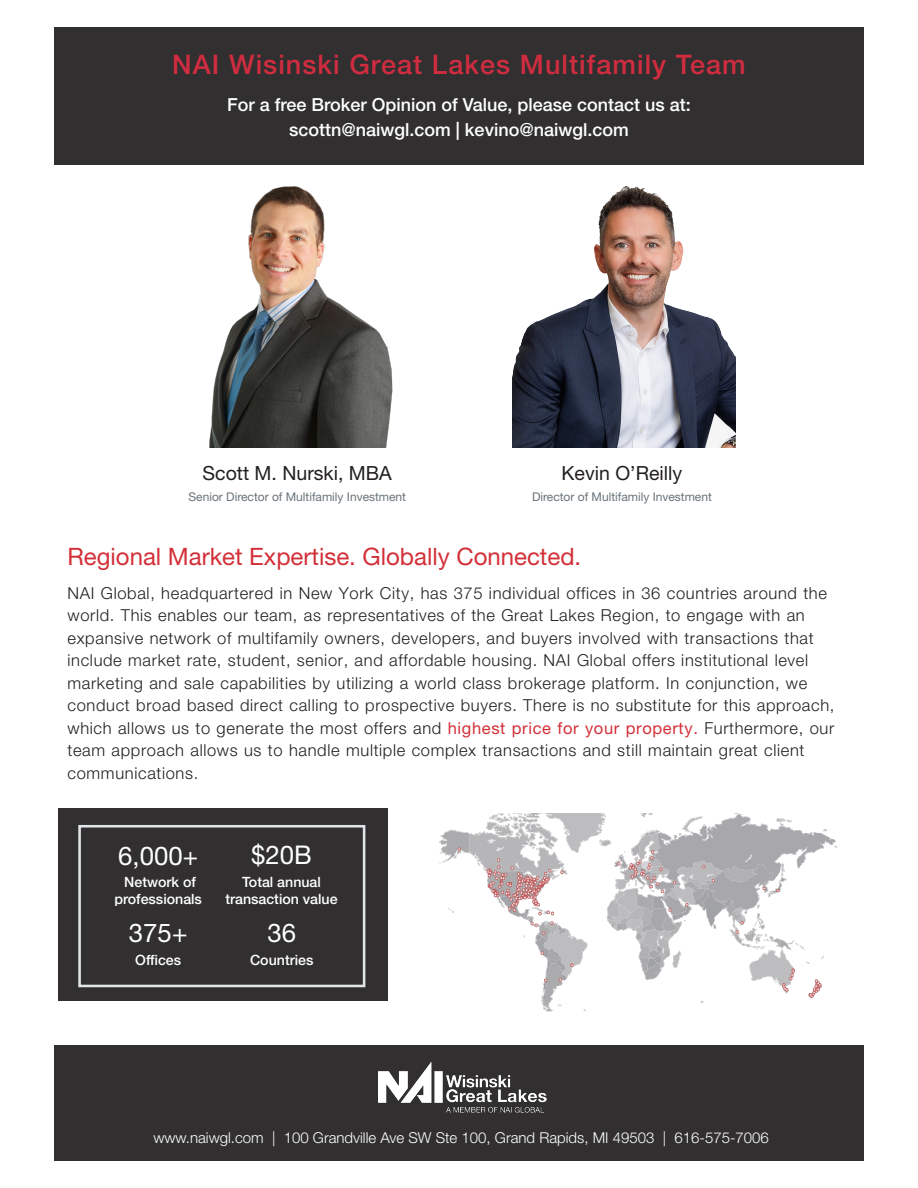
<style>
.page{position:relative;width:918px;height:1188px;background:#fff}
.page>*{position:absolute;margin:0;border:0;box-sizing:border-box;transform-origin:0 0}
.t1{font:500 27px "Helvetica Neue LT Std";letter-spacing:.04em;color:#d02c40}
.t2{font:25.8px "Helvetica Neue LT Std";color:#fff}
.t3{font:24px "Helvetica Neue LT Std";color:#d32f38}
.t4{font:19.5px "Helvetica Neue LT Std";color:#231f20}
.t5{font:500 18px "Helvetica Neue LT Std";color:#fff}
.Subhead{font:300 16.5px/22.5px "Helvetica Neue LT Std";letter-spacing:.04em;color:#231f20}
.t6{font:300 15px "Helvetica Neue LT Std";color:#fff}
.t7{font:500 14.25px/16.8px "Helvetica Neue LT Std";color:#fff;text-align:center}
.t8{font:12px "Helvetica Neue LT Std";color:#697379}
.s1{font-weight:400;color:#d32f38}
</style>
<div class="page">
<div style="left:54px;top:27px;width:810px;height:137px;background:#312f30"></div>
<img style="left:440px;top:814px;width:397px;height:198px">
<div style="left:58px;top:809px;width:330px;height:192px;background:#312f30"></div>
<div style="left:78px;top:825px;width:287px;height:162px;border:3px solid #e1e5e8"></div>
<div style="left:54px;top:1045px;width:810px;height:116px;background:#312f30"></div>
<img style="left:209px;top:186px;width:184px;height:262px">
<img style="left:512px;top:186px;width:224px;height:262px">
<img style="left:379px;top:1062px;width:168px;height:51px">
<p class="t1" style="left:172px;top:49px;width:575px">NAI Wisinski Great Lakes Multifamily Team</p>
<p class="t5" style="left:227px;top:93px;width:465px">For a free Broker Opinion of Value, please contact us at:</p>
<p class="t5" style="left:289px;top:119px;width:341px">scottn@naiwgl.com | kevino@naiwgl.com</p>
<p class="t4" style="left:203px;top:461px;width:191px">Scott M. Nurski, MBA</p>
<p class="t8" style="left:188px;top:490px;width:219px">Senior Director of Multifamily Investment</p>
<p class="t4" style="left:562px;top:461px;width:122px">Kevin O’Reilly</p>
<p class="t8" style="left:532px;top:490px;width:181px">Director of Multifamily Investment</p>
<p class="t3" style="left:68px;top:542px;width:515px">Regional Market Expertise. Globally Connected.</p>
<p class="Subhead" style="left:68px;top:581px;width:769px">NAI Global, headquartered in New York City, has 375 individual offices in 36 countries around the world. This enables our team, as representatives of the Great Lakes Region, to engage with an expansive network of multifamily owners, developers, and buyers involved with transactions that include market rate, student, senior, and affordable housing. NAI Global offers institutional level marketing and sale capabilities by utilizing a world class brokerage platform. In conjunction, we conduct broad based direct calling to prospective buyers. There is no substitute for this approach, which allows us to generate the most offers and <span class="s1">highest price for your property.</span> Furthermore, our team approach allows us to handle multiple complex transactions and still maintain great client communications.</p>
<p class="t2" style="left:118px;top:840px;width:82px">6,000+</p>
<p class="t7" style="left:114px;top:873px;width:89px">Network of professionals</p>
<p class="t2" style="left:129px;top:918px;width:60px">375+</p>
<p class="t7" style="left:135px;top:952px;width:48px">Offices</p>
<p class="t2" style="left:251px;top:840px;width:62px">$20B</p>
<p class="t7" style="left:225px;top:873px;width:114px">Total annual transaction value</p>
<p class="t2" style="left:267px;top:918px;width:30px">36</p>
<p class="t7" style="left:250px;top:952px;width:65px">Countries</p>
<p class="t6" style="left:153px;top:1129px;width:617px">www.naiwgl.com | 100 Grandville Ave SW Ste 100, Grand Rapids, MI 49503 | 616-575-7006</p>
</div>
